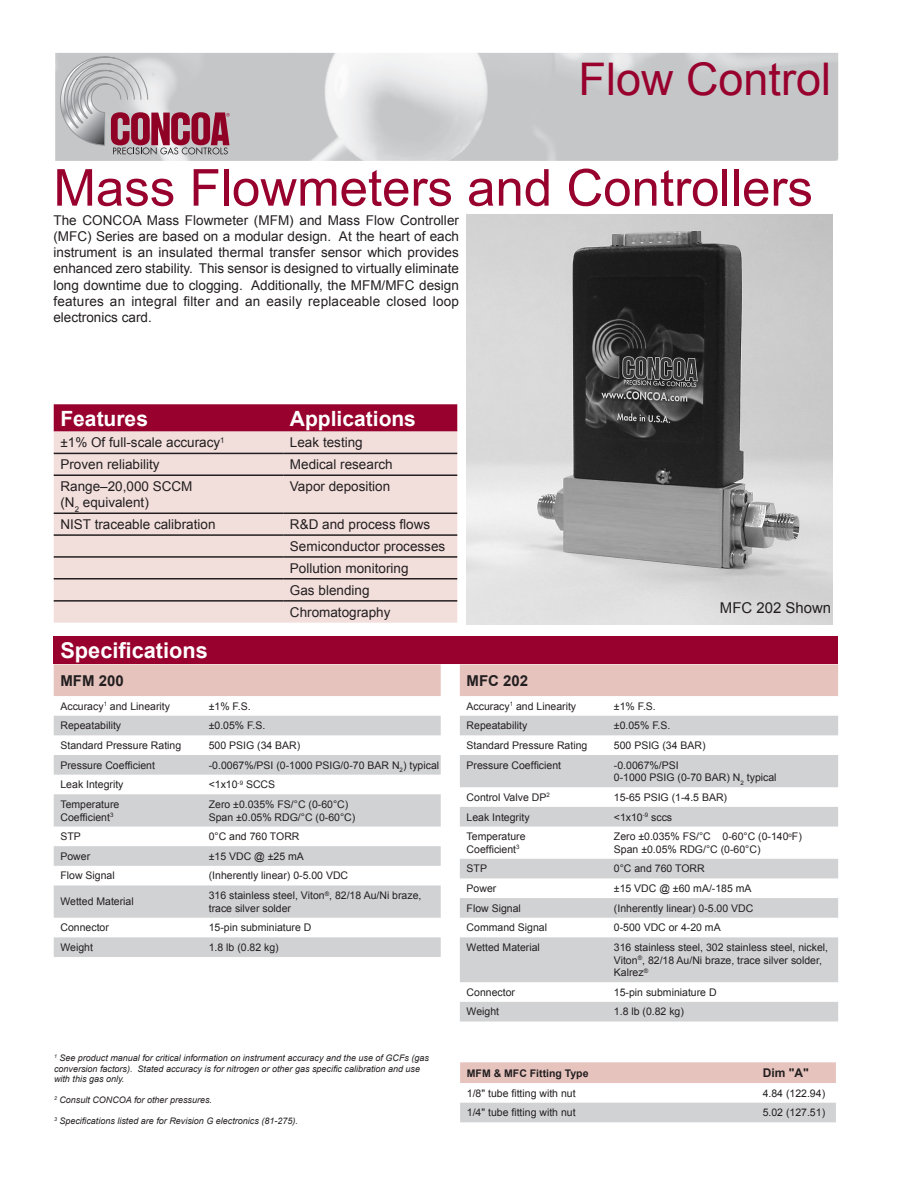
<style>
.page{position:relative;width:918px;height:1188px;background:#fff}
.page>*{position:absolute;margin:0;border:0;box-sizing:border-box;transform-origin:0 0}
.t1{font:51px "Arial";color:#98012d}
.t2{font:45px "Arial";color:#98012d}
.t3{font:700 21.75px "Arial";color:#fff}
.t4{font:700 21px "Arial";color:#fff}
.t5{font:700 15px "Arial";color:#231f20}
.t6{font:14.85px "Arial";color:#231f20}
.t7{font:13.5px/16.2px "Arial";color:#231f20;text-align:justify}
.t8{font:700 12px "Arial";color:#231f20}
.t9{font:10.5px/12.6px "Arial";color:#231f20}
.t10{font:700 10.5px "Arial";color:#231f20}
.t11{font:italic 9px/10.5px "Arial";color:#231f20}
</style>
<div class="page">
<img style="left:55px;top:53px;width:117px;height:108px">
<img style="left:293px;top:53px;width:61px;height:108px">
<img style="left:475px;top:53px;width:363px;height:108px">
<img style="left:595px;top:53px;width:127px;height:108px">
<img style="left:777px;top:53px;width:61px;height:102px">
<img style="left:644px;top:153px;width:17px;height:8px">
<svg style="left:60px;top:56px;width:170px;height:99px;background:#bba6ad"></svg>
<img style="left:466px;top:215px;width:366px;height:410px">
<div style="left:54px;top:664px;width:387px;height:32px;background:#e7c3be"></div>
<svg style="left:54px;top:716px;width:387px;height:241px;fill:#d1d2d4"></svg>
<div style="left:460px;top:664px;width:378px;height:32px;background:#e7c3be"></div>
<svg style="left:460px;top:716px;width:378px;height:305px;fill:#d1d2d4"></svg>
<div style="left:460px;top:1062px;width:376px;height:21px;background:#e7c3be"></div>
<div style="left:460px;top:1103px;width:376px;height:19px;background:#d1d2d4"></div>
<svg style="left:54px;top:404px;width:403px;height:28px;background:#9b0933"></svg>
<div style="left:54px;top:432px;width:403px;height:191px;background:#f2dfdc"></div>
<hr style="left:54px;top:513px;width:229px;height:1px;background:#231f20">
<hr style="left:283px;top:513px;width:174px;height:1px;background:#231f20">
<hr style="left:54px;top:534px;width:229px;height:2px;background:#231f20">
<hr style="left:283px;top:534px;width:174px;height:2px;background:#231f20">
<hr style="left:54px;top:556px;width:229px;height:2px;background:#231f20">
<hr style="left:283px;top:556px;width:174px;height:2px;background:#231f20">
<hr style="left:54px;top:578px;width:229px;height:2px;background:#231f20">
<hr style="left:283px;top:578px;width:174px;height:2px;background:#231f20">
<hr style="left:54px;top:600px;width:229px;height:2px;background:#231f20">
<hr style="left:283px;top:600px;width:174px;height:2px;background:#231f20">
<hr style="left:54px;top:453px;width:229px;height:1px;background:#231f20">
<hr style="left:283px;top:453px;width:174px;height:1px;background:#231f20">
<hr style="left:54px;top:474px;width:229px;height:2px;background:#231f20">
<hr style="left:283px;top:474px;width:174px;height:2px;background:#231f20">
<div style="left:54px;top:636px;width:784px;height:28px;background:#98012d"></div>
<h2 class="t2" style="left:579px;top:50px;width:254px">Flow Control</h2>
<p class="t1" style="left:53px;top:154px;width:761px">Mass Flowmeters and Controllers</p>
<p class="t7" style="left:53px;top:212px;width:407px">The CONCOA Mass Flowmeter (MFM) and Mass Flow Controller (MFC) Series are based on a modular design. At the heart of each instrument is an insulated thermal transfer sensor which provides enhanced zero stability. This sensor is designed to virtually eliminate long downtime due to clogging. Additionally, the MFM/MFC design features an integral filter and an easily replaceable closed loop electronics card.</p>
<p class="t4" style="left:60px;top:404px;width:89px">Features</p>
<p class="t4" style="left:290px;top:404px;width:128px">Applications</p>
<p class="t7" style="left:60px;top:435px;width:166px">±1% Of full-scale accuracy<sup>1</sup></p>
<p class="t7" style="left:290px;top:435px;width:74px">Leak testing</p>
<p class="t7" style="left:60px;top:457px;width:101px">Proven reliability</p>
<p class="t7" style="left:290px;top:457px;width:104px">Medical research</p>
<p class="t7" style="left:60px;top:478px;width:134px">Range–20,000 SCCM</p>
<p class="t7" style="left:60px;top:495px;width:90px">(N<sub>2</sub> equivalent)</p>
<p class="t7" style="left:290px;top:478px;width:102px">Vapor deposition</p>
<p class="t7" style="left:60px;top:516px;width:157px">NIST traceable calibration</p>
<p class="t7" style="left:290px;top:516px;width:142px">R&amp;D and process flows</p>
<p class="t7" style="left:290px;top:538px;width:157px">Semiconductor processes</p>
<p class="t7" style="left:290px;top:560px;width:120px">Pollution monitoring</p>
<p class="t7" style="left:290px;top:582px;width:81px">Gas blending</p>
<p class="t7" style="left:290px;top:604px;width:102px">Chromatography</p>
<p class="t3" style="left:60px;top:636px;width:149px">Specifications</p>
<p class="t5" style="left:60px;top:670px;width:65px">MFM 200</p>
<p class="t9" style="left:60px;top:700px;width:111px">Accuracy<sup>1</sup> and Linearity</p>
<p class="t9" style="left:209px;top:700px;width:43px">±1% F.S.</p>
<p class="t9" style="left:60px;top:719px;width:62px">Repeatability</p>
<p class="t9" style="left:209px;top:719px;width:58px">±0.05% F.S.</p>
<p class="t9" style="left:60px;top:739px;width:122px">Standard Pressure Rating</p>
<p class="t9" style="left:209px;top:739px;width:93px">500 PSIG (34 BAR)</p>
<p class="t9" style="left:60px;top:759px;width:96px">Pressure Coefficient</p>
<p class="t9" style="left:209px;top:759px;width:232px">-0.0067%/PSI (0-1000 PSIG/0-70 BAR N<sub>2</sub>) typical</p>
<p class="t9" style="left:60px;top:778px;width:65px">Leak Integrity</p>
<p class="t9" style="left:209px;top:778px;width:68px">&lt;1x10<sup>-9</sup> SCCS</p>
<p class="t9" style="left:60px;top:798px;width:60px">Temperature<br>Coefficient<sup>3</sup></p>
<p class="t9" style="left:209px;top:798px;width:141px">Zero ±0.035% FS/°C (0-60°C)</p>
<p class="t9" style="left:209px;top:811px;width:148px">Span ±0.05% RDG/°C (0-60°C)</p>
<p class="t9" style="left:60px;top:830px;width:22px">STP</p>
<p class="t9" style="left:209px;top:830px;width:92px">0°C and 760 TORR</p>
<p class="t9" style="left:60px;top:850px;width:31px">Power</p>
<p class="t9" style="left:209px;top:850px;width:97px">±15 VDC @ ±25 mA</p>
<p class="t9" style="left:60px;top:870px;width:56px">Flow Signal</p>
<p class="t9" style="left:209px;top:870px;width:141px">(Inherently linear) 0-5.00 VDC</p>
<p class="t9" style="left:60px;top:896px;width:75px">Wetted Material</p>
<p class="t9" style="left:209px;top:889px;width:214px">316 stainless steel, Viton<sup>®</sup>, 82/18 Au/Ni braze, trace silver solder</p>
<p class="t9" style="left:60px;top:921px;width:50px">Connector</p>
<p class="t9" style="left:209px;top:921px;width:104px">15-pin subminiature D</p>
<p class="t9" style="left:60px;top:941px;width:34px">Weight</p>
<p class="t9" style="left:209px;top:941px;width:72px">1.8 lb (0.82 kg)</p>
<p class="t11" style="left:54px;top:1053px;width:377px"><sup>1</sup> See product manual for critical information on instrument accuracy and the use of GCFs (gas conversion factors). Stated accuracy is for nitrogen or other gas specific calibration and use with this gas only.</p>
<p class="t11" style="left:54px;top:1095px;width:160px"><sup>2</sup> Consult CONCOA for other pressures.</p>
<p class="t11" style="left:54px;top:1116px;width:246px"><sup>3</sup> Specifications listed are for Revision G electronics (81-275).</p>
<p class="t6" style="left:720px;top:598px;width:113px">MFC 202 Shown</p>
<p class="t5" style="left:467px;top:670px;width:63px">MFC 202</p>
<p class="t9" style="left:467px;top:700px;width:111px">Accuracy<sup>1</sup> and Linearity</p>
<p class="t9" style="left:614px;top:700px;width:43px">±1% F.S.</p>
<p class="t9" style="left:467px;top:719px;width:62px">Repeatability</p>
<p class="t9" style="left:614px;top:719px;width:58px">±0.05% F.S.</p>
<p class="t9" style="left:467px;top:739px;width:122px">Standard Pressure Rating</p>
<p class="t9" style="left:614px;top:739px;width:93px">500 PSIG (34 BAR)</p>
<p class="t9" style="left:467px;top:759px;width:96px">Pressure Coefficient</p>
<p class="t9" style="left:614px;top:759px;width:66px">-0.0067%/PSI</p>
<p class="t9" style="left:614px;top:771px;width:164px">0-1000 PSIG (0-70 BAR) N<sub>2</sub> typical</p>
<p class="t9" style="left:467px;top:791px;width:85px">Control Valve DP<sup>2</sup></p>
<p class="t9" style="left:614px;top:791px;width:115px">15-65 PSIG (1-4.5 BAR)</p>
<p class="t9" style="left:467px;top:811px;width:65px">Leak Integrity</p>
<p class="t9" style="left:614px;top:811px;width:60px">&lt;1x10<sup>-9</sup> sccs</p>
<p class="t9" style="left:467px;top:830px;width:60px">Temperature<br>Coefficient<sup>3</sup></p>
<p class="t9" style="left:614px;top:830px;width:189px">Zero ±0.035% FS/°C 0-60°C (0-140<sup>o</sup>F)</p>
<p class="t9" style="left:614px;top:843px;width:148px">Span ±0.05% RDG/°C (0-60°C)</p>
<p class="t9" style="left:467px;top:863px;width:22px">STP</p>
<p class="t9" style="left:614px;top:863px;width:92px">0°C and 760 TORR</p>
<p class="t9" style="left:467px;top:882px;width:31px">Power</p>
<p class="t9" style="left:614px;top:882px;width:139px">±15 VDC @ ±60 mA/-185 mA</p>
<p class="t9" style="left:467px;top:902px;width:56px">Flow Signal</p>
<p class="t9" style="left:614px;top:902px;width:141px">(Inherently linear) 0-5.00 VDC</p>
<p class="t9" style="left:467px;top:921px;width:82px">Command Signal</p>
<p class="t9" style="left:614px;top:921px;width:108px">0-500 VDC or 4-20 mA</p>
<p class="t9" style="left:467px;top:941px;width:75px">Wetted Material</p>
<p class="t9" style="left:614px;top:941px;width:216px">316 stainless steel, 302 stainless steel, nickel,<br>Viton<sup>®</sup>, 82/18 Au/Ni braze, trace silver solder,<br>Kalrez<sup>®</sup></p>
<p class="t9" style="left:467px;top:986px;width:50px">Connector</p>
<p class="t9" style="left:614px;top:986px;width:104px">15-pin subminiature D</p>
<p class="t9" style="left:467px;top:1006px;width:34px">Weight</p>
<p class="t9" style="left:614px;top:1006px;width:72px">1.8 lb (0.82 kg)</p>
<p class="t10" style="left:467px;top:1066px;width:123px">MFM &amp; MFC Fitting Type</p>
<p class="t8" style="left:763px;top:1065px;width:48px">Dim "A"</p>
<p class="t9" style="left:467px;top:1087px;width:110px">1/8" tube fitting with nut</p>
<p class="t9" style="left:763px;top:1087px;width:64px">4.84 (122.94)</p>
<p class="t9" style="left:467px;top:1106px;width:110px">1/4" tube fitting with nut</p>
<p class="t9" style="left:763px;top:1106px;width:64px">5.02 (127.51)</p>
</div>
